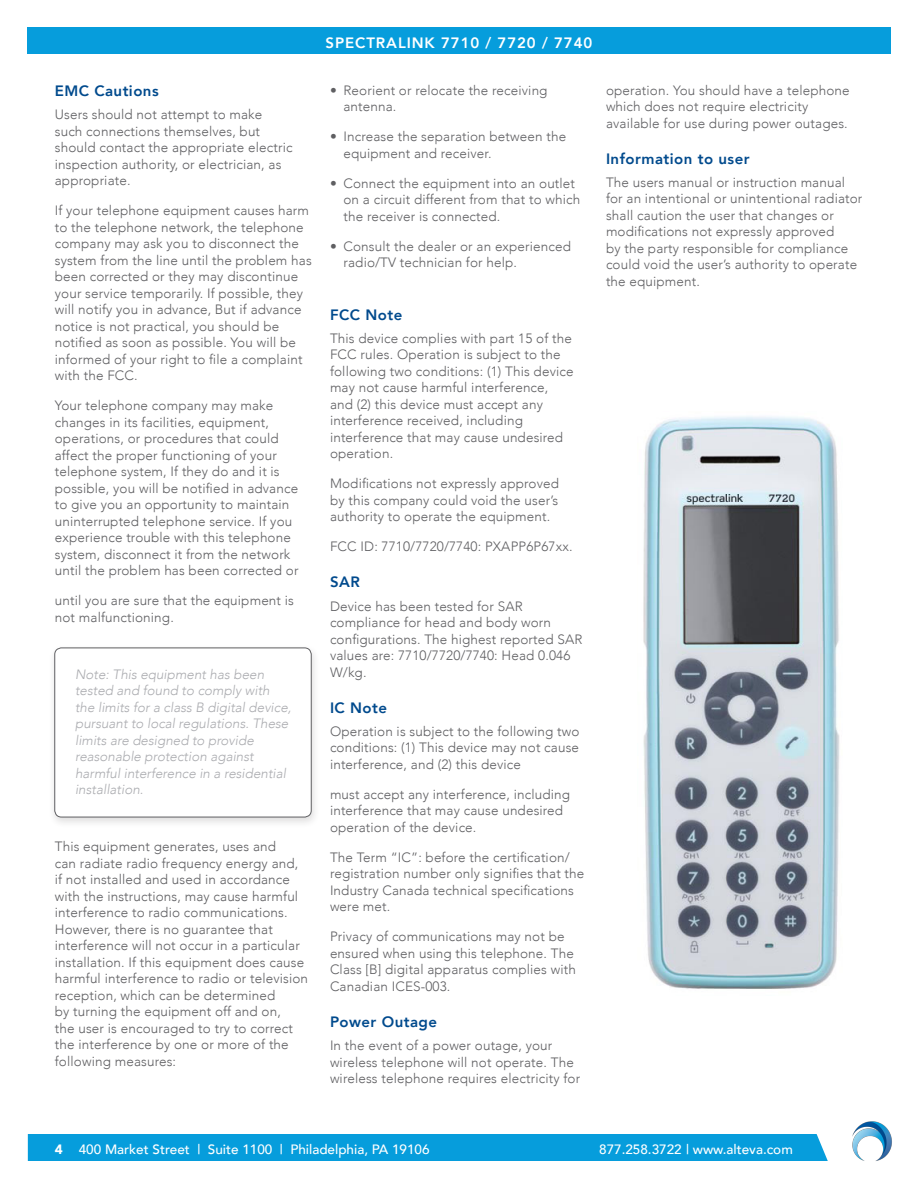
<style>
.page{position:relative;width:918px;height:1188px;background:#fff}
.page>*{position:absolute;margin:0;border:0;box-sizing:border-box;transform-origin:0 0}
.t1{font:800 15px "Avenir";letter-spacing:.03em;color:#004a8d}
.t2{font:800 15px "Avenir";letter-spacing:.06em;color:#fff}
.Small_Body_Copy{font:300 13.5px/16.5px "Avenir";letter-spacing:.01em;color:#5f5f62}
.NOTES{font:italic 300 13.5px/16.5px "Avenir";color:#abacb0}
.t3{font:500 13.5px "Avenir";color:#fff}
.s1{font-weight:900}
</style>
<div class="page">
<div style="left:27px;top:27px;width:864px;height:27px;background:#069ddc"></div>
<div style="left:28px;top:1134px;width:799px;height:27px;background:#069ddc"></div>
<img style="left:827px;top:1121px;width:65px;height:40px">
<div style="left:48px;top:643px;width:272px;height:185px;background:#231f20;opacity:.15"></div>
<div style="left:55px;top:648px;width:256px;height:169px;background:#fff;border-radius:7px"></div>
<div style="left:55px;top:648px;width:256px;height:169px;border:1px solid #5f5f62;border-radius:7px"></div>
<img style="left:643px;top:416px;width:197px;height:573px">
<h4 class="t1" style="left:55px;top:79px;width:105px">EMC Cautions</h4>
<p class="Small_Body_Copy" style="left:55px;top:106px;width:239px">Users should not attempt to make such connections themselves, but should contact the appropriate electric inspection authority, or electrician, as appropriate.</p>
<p class="Small_Body_Copy" style="left:55px;top:202px;width:258px">If your telephone equipment causes harm to the telephone network, the telephone company may ask you to disconnect the system from the line until the problem has been corrected or they may discontinue your service temporarily. If possible, they will notify you in advance, But if advance notice is not practical, you should be notified as soon as possible. You will be informed of your right to file a complaint with the FCC.</p>
<p class="Small_Body_Copy" style="left:55px;top:397px;width:245px">Your telephone company may make changes in its facilities, equipment, operations, or procedures that could affect the proper functioning of your telephone system, If they do and it is possible, you will be notified in advance to give you an opportunity to maintain uninterrupted telephone service. If you experience trouble with this telephone system, disconnect it from the network until the problem has been corrected or</p>
<p class="Small_Body_Copy" style="left:55px;top:592px;width:241px">until you are sure that the equipment is not malfunctioning.</p>
<p class="NOTES" style="left:75px;top:666px;width:218px">Note: This equipment has been tested and found to comply with the limits for a class B digital device, pursuant to local regulations. These limits are designed to provide reasonable protection against harmful interference in a residential installation.</p>
<p class="Small_Body_Copy" style="left:55px;top:838px;width:255px">This equipment generates, uses and<br>can radiate radio frequency energy and, if not installed and used in accordance with the instructions, may cause harmful interference to radio communications.<br>However, there is no guarantee that interference will not occur in a particular installation. If this equipment does cause harmful interference to radio or television reception, which can be determined<br>by turning the equipment off and on,<br>the user is encouraged to try to correct the interference by one or more of the following measures:</p>
<p class="t2" style="left:326px;top:31px;width:268px">SPECTRALINK 7710 / 7720 / 7740</p>
<p class="Small_Body_Copy" style="left:344px;top:82px;width:206px;text-indent:-14px">• Reorient or relocate the receiving antenna.</p>
<p class="Small_Body_Copy" style="left:344px;top:128px;width:224px;text-indent:-14px">• Increase the separation between the equipment and receiver.</p>
<p class="Small_Body_Copy" style="left:344px;top:175px;width:238px;text-indent:-14px">• Connect the equipment into an outlet on a circuit different from that to which the receiver is connected.</p>
<p class="Small_Body_Copy" style="left:344px;top:238px;width:229px;text-indent:-14px">• Consult the dealer or an experienced radio/TV technician for help.</p>
<h4 class="t1" style="left:330px;top:303px;width:74px">FCC Note</h4>
<p class="Small_Body_Copy" style="left:330px;top:330px;width:245px">This device complies with part 15 of the FCC rules. Operation is subject to the following two conditions: (1) This device may not cause harmful interference, and (2) this device must accept any interference received, including interference that may cause undesired operation.</p>
<p class="Small_Body_Copy" style="left:330px;top:475px;width:230px;text-align:justify">Modifications not expressly approved by this company could void the user’s authority to operate the equipment.</p>
<p class="Small_Body_Copy" style="left:330px;top:538px;width:244px">FCC ID: 7710/7720/7740: PXAPP6P67xx.</p>
<h4 class="t1" style="left:330px;top:570px;width:31px">SAR</h4>
<p class="Small_Body_Copy" style="left:330px;top:598px;width:254px">Device has been tested for SAR compliance for head and body worn configurations. The highest reported SAR values are: 7710/7720/7740: Head 0.046<br>W/kg.</p>
<h4 class="t1" style="left:330px;top:696px;width:59px">IC Note</h4>
<p class="Small_Body_Copy" style="left:330px;top:723px;width:251px;text-align:justify">Operation is subject to the following two conditions: (1) This device may not cause interference, and (2) this device</p>
<p class="Small_Body_Copy" style="left:330px;top:786px;width:242px">must accept any interference, including interference that may cause undesired operation of the device.</p>
<p class="Small_Body_Copy" style="left:330px;top:849px;width:256px">The Term “IC”: before the certification/ registration number only signifies that the Industry Canada technical specifications were met.</p>
<p class="Small_Body_Copy" style="left:330px;top:928px;width:247px">Privacy of communications may not be ensured when using this telephone. The Class [B] digital apparatus complies with Canadian ICES-003.</p>
<h4 class="t1" style="left:330px;top:1010px;width:109px">Power Outage</h4>
<p class="Small_Body_Copy" style="left:330px;top:1037px;width:252px">In the event of a power outage, your wireless telephone will not operate. The wireless telephone requires electricity for</p>
<p class="Small_Body_Copy" style="left:606px;top:82px;width:245px">operation. You should have a telephone which does not require electricity available for use during power outages.</p>
<h4 class="t1" style="left:606px;top:147px;width:145px">Information to user</h4>
<p class="Small_Body_Copy" style="left:606px;top:174px;width:258px">The users manual or instruction manual for an intentional or unintentional radiator shall caution the user that changes or modifications not expressly approved<br>by the party responsible for compliance could void the user’s authority to operate the equipment.</p>
<p class="t3" style="left:55px;top:1138px;width:376px"><span class="s1">4</span> 400 Market Street | Suite 1100 | Philadelphia, PA 19106</p>
<p class="t3" style="left:599px;top:1138px;width:195px">877.258.3722 | www.alteva.com</p>
</div>
